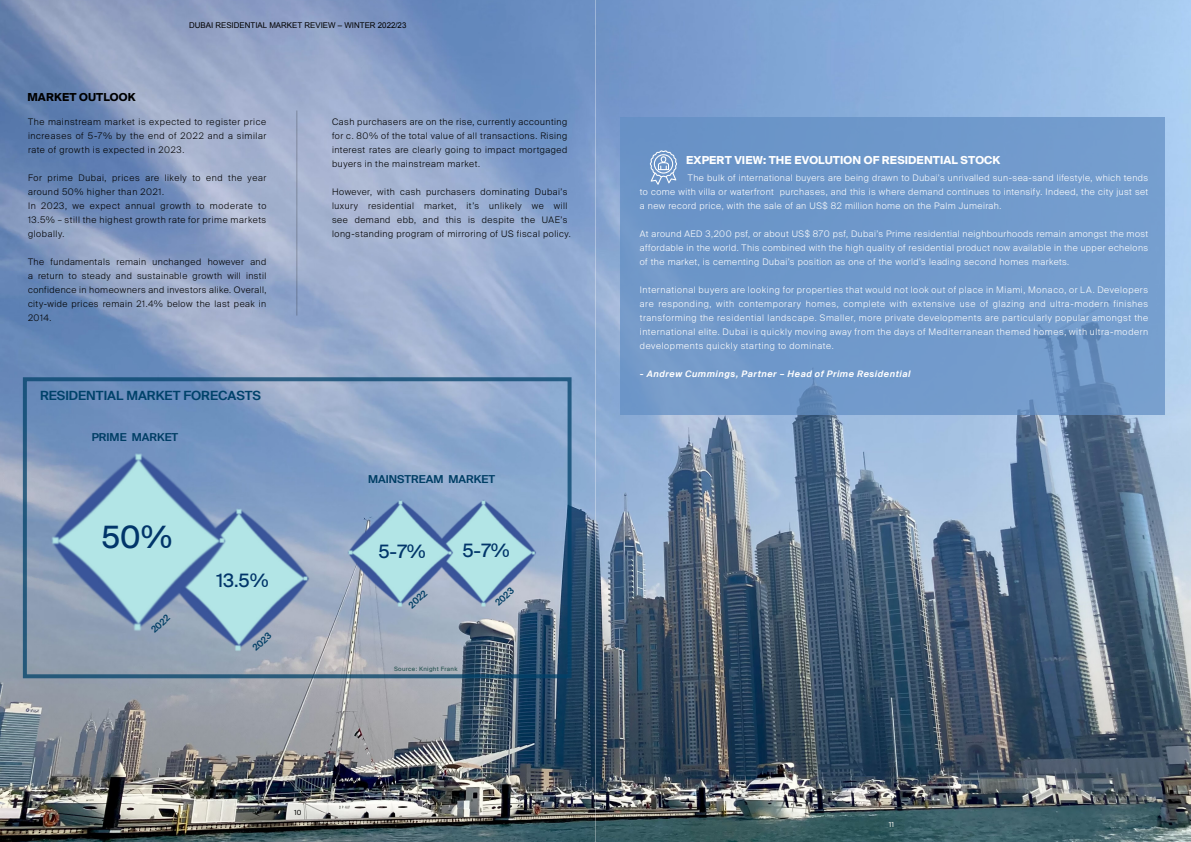
<style>
.page{position:relative;width:1191px;height:842px;background:#fff}
.page>*{position:absolute;margin:0;border:0;box-sizing:border-box;transform-origin:0 0}
.t1{font:31px "Suisse Intl";color:#01356a}
.t2{font:18.6px "Suisse Intl";color:#01356a}
.t3{font:600 12.7px "Suisse Intl";color:#00426a}
.t4{font:700 11px "Suisse Intl";letter-spacing:.01em;color:#fff}
.t5{font:600 11px "Suisse Intl";color:#003e65}
.t6{font:700 11px "Suisse Intl";letter-spacing:.01em;color:#000}
.t7{font:300 9px/14px "Suisse Intl";letter-spacing:.055em;color:#fff;text-align:justify}
.t8{font:300 9px/14px "Suisse Intl";letter-spacing:.06em;color:#000;text-align:justify}
.t9{font:italic 600 9px "Suisse Intl";letter-spacing:.06em;color:#fff}
.t10{font:600 9px "Suisse Intl";color:#003e65}
.t11{font:8px "Arial";color:#000}
.t12{font:7px "Suisse Intl";color:#fdfdf3}
.t13{font:7px "Suisse Intl";color:#000}
.t14{font:6px "Suisse Intl";letter-spacing:.05em;color:#2c5755}
</style>
<div class="page">
<img style="left:0;top:0;width:1191px;height:842px">
<svg style="left:145px;top:819px;width:3px;height:4px"></svg>
<hr style="left:296px;top:111px;width:1px;height:205px;background:#000">
<div style="left:23px;top:377px;width:548px;height:301px;border:4px solid #004169"></div>
<div style="left:620px;top:117px;width:545px;height:297px;background:#719acb"></div>
<img style="left:134px;top:473px;width:210px;height:211px">
<img style="left:268px;top:541px;width:44px;height:75px">
<img style="left:261px;top:473px;width:16px;height:77px">
<img style="left:200px;top:609px;width:77px;height:77px">
<img style="left:488px;top:464px;width:83px;height:176px">
<img style="left:496px;top:515px;width:75px;height:75px">
<img style="left:488px;top:464px;width:33px;height:76px">
<img style="left:445px;top:566px;width:76px;height:76px">
<img style="left:16px;top:418px;width:245px;height:245px">
<img style="left:184px;top:503px;width:76px;height:76px">
<img style="left:16px;top:502px;width:79px;height:78px">
<img style="left:100px;top:418px;width:78px;height:78px">
<img style="left:99px;top:588px;width:78px;height:78px">
<img style="left:312px;top:464px;width:176px;height:176px">
<img style="left:413px;top:515px;width:75px;height:75px">
<img style="left:312px;top:515px;width:76px;height:75px">
<img style="left:363px;top:464px;width:75px;height:76px">
<img style="left:362px;top:566px;width:76px;height:76px">
<hr style="left:595px;top:0;width:1px;height:842px;background:#fff">
<svg style="left:650px;top:150px;width:27px;height:35px"></svg>
<p class="t6" style="left:27px;top:91px;width:110px">MARKET OUTLOOK</p>
<p class="t11" style="left:189px;top:20px;width:219px">DUBAI RESIDENTIAL MARKET REVIEW – WINTER 2022/23</p>
<p class="t8" style="left:28px;top:115px;width:240px">The mainstream market is expected to register price increases of 5-7% by the end of 2022 and a similar rate of growth is expected in 2023.</p>
<p class="t8" style="left:28px;top:171px;width:240px;text-align:left">For prime Dubai, prices are likely to end the year around 50% higher than 2021.<br>In 2023, we expect annual growth to moderate to 13.5% – still the highest growth rate for prime markets globally.</p>
<p class="t8" style="left:28px;top:255px;width:240px">The fundamentals remain unchanged however and a return to steady and sustainable growth will instil confidence in homeowners and investors alike. Overall, city-wide prices remain 21.4% below the last peak in 2014.</p>
<h3 class="t3" style="left:40px;top:388px;width:222px">RESIDENTIAL MARKET FORECASTS</h3>
<p class="t5" style="left:92px;top:431px;width:88px">PRIME MARKET</p>
<h1 class="t1" style="left:101px;top:519px;width:72px">50%</h1>
<p class="t10" style="left:149px;top:627px;width:23px;rotate:-43deg">2022</p>
<h2 class="t2" style="left:216px;top:569px;width:54px">13.5%</h2>
<p class="t10" style="left:250px;top:645px;width:23px;rotate:-43deg">2023</p>
<p class="t8" style="left:332px;top:115px;width:237px">Cash purchasers are on the rise, currently accounting for c. 80% of the total value of all transactions. Rising interest rates are clearly going to impact mortgaged buyers in the mainstream market.</p>
<p class="t8" style="left:332px;top:185px;width:240px;text-align:left">However, with cash purchasers dominating Dubai’s luxury residential market, it’s unlikely we will see demand ebb, and this is despite the UAE’s long-standing program of mirroring of US fiscal policy.</p>
<p class="t5" style="left:368px;top:473px;width:129px">MAINSTREAM MARKET</p>
<h2 class="t2" style="left:378px;top:541px;width:49px">5-7%</h2>
<p class="t10" style="left:406px;top:603px;width:23px;rotate:-43deg">2022</p>
<h2 class="t2" style="left:462px;top:540px;width:49px">5-7%</h2>
<p class="t10" style="left:493px;top:600px;width:23px;rotate:-43deg">2023</p>
<p class="t14" style="left:394px;top:665px;width:65px">Source: Knight Frank</p>
<p class="t13" style="left:294px;top:808px;width:9px">10</p>
<p class="t4" style="left:686px;top:154px;width:316px">EXPERT VIEW: THE EVOLUTION OF RESIDENTIAL STOCK</p>
<p class="t7" style="left:640px;top:170px;width:510px;text-indent:48px">The bulk of international buyers are being drawn to Dubai’s unrivalled sun-sea-sand lifestyle, which tends to come with villa or waterfront purchases, and this is where demand continues to intensify. Indeed, the city just set a new record price, with the sale of an US$ 82 million home on the Palm Jumeirah.</p>
<p class="t7" style="left:640px;top:226px;width:510px">At around AED 3,200 psf, or about US$ 870 psf, Dubai’s Prime residential neighbourhoods remain amongst the most affordable in the world. This combined with the high quality of residential product now available in the upper echelons of the market, is cementing Dubai’s position as one of the world’s leading second homes markets.</p>
<p class="t7" style="left:640px;top:282px;width:510px">International buyers are looking for properties that would not look out of place in Miami, Monaco, or LA. Developers are responding, with contemporary homes, complete with extensive use of glazing and ultra-modern finishes transforming the residential landscape. Smaller, more private developments are particularly popular amongst the international elite. Dubai is quickly moving away from the days of Mediterranean themed homes, with ultra-modern developments quickly starting to dominate.</p>
<p class="t9" style="left:640px;top:368px;width:272px">- Andrew Cummings, Partner – Head of Prime Residential</p>
<p class="t12" style="left:889px;top:821px;width:7px">11</p>
</div>
